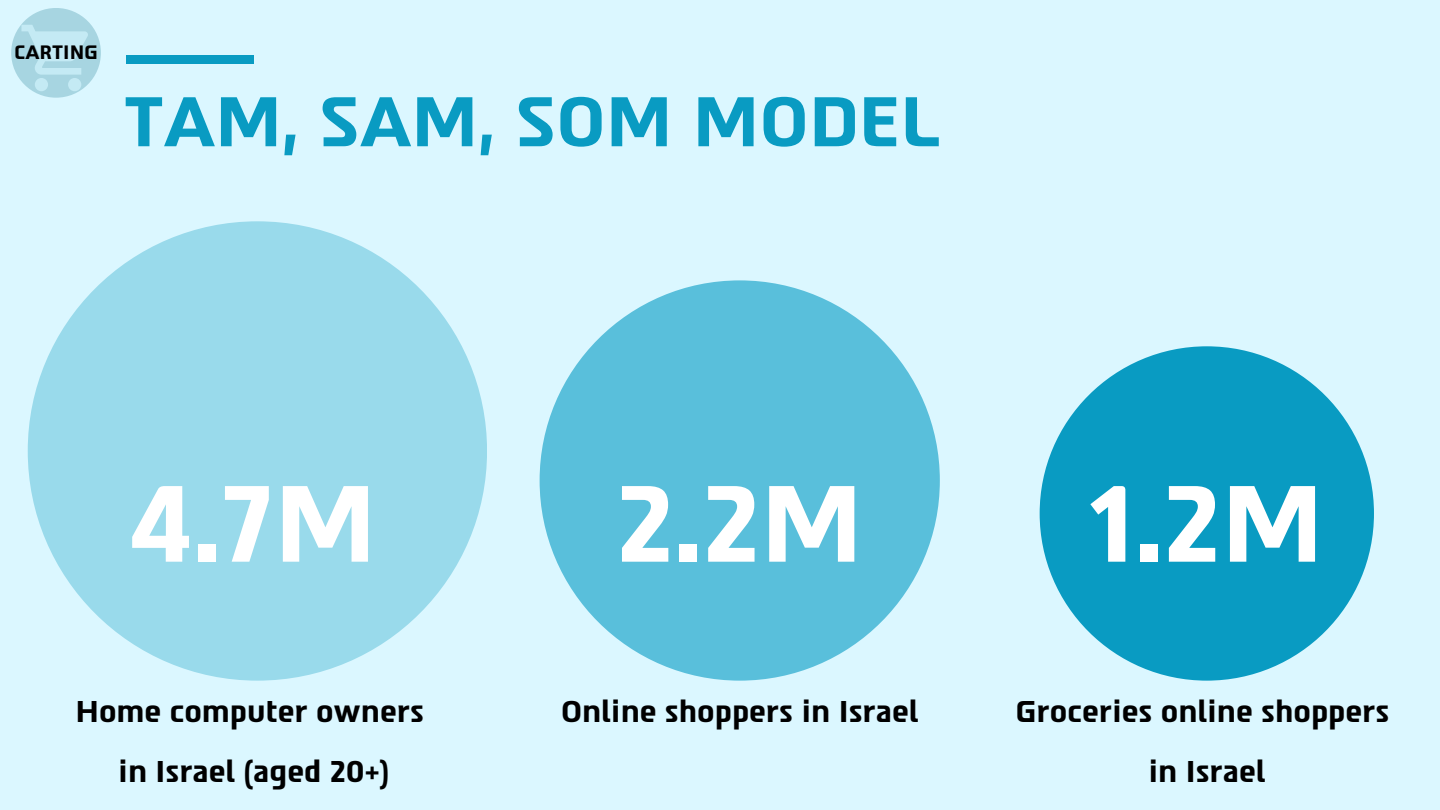
<style>
.page{position:relative;width:1440px;height:810px;background:#dbf7ff}
.page>*{position:absolute;margin:0;border:0;box-sizing:border-box;transform-origin:0 0}
.t1{font:700 108px "Atlas DL3.1 AAA";color:#fff}
.t2{font:700 70px "Atlas DL3.1 AAA";color:#099bc2}
.t3{font:700 30px "Atlas DL3.1 AAA";color:#000}
.t4{font:700 19.4px "Atlas DL3.1 AAA";color:#000}
</style>
<div class="page">
<div style="left:126px;top:56px;width:127px;height:8px;background:#099bc2"></div>
<div style="left:11px;top:8px;width:90px;height:90px;background:#a7d5e1;border-radius:50%"></div>
<svg style="left:21px;top:25px;width:67px;height:66px"></svg>
<div style="left:28px;top:221px;width:459px;height:460px;background:#99daeb;border-radius:50%"></div>
<div style="left:540px;top:280px;width:400px;height:401px;background:#59bfdb;border-radius:50%"></div>
<div style="left:1040px;top:346px;width:334px;height:335px;background:#099bc2;border-radius:50%"></div>
<p class="t4" style="left:14px;top:41px;width:85px">CARTING</p>
<p class="t2" style="left:124px;top:80px;width:818px">TAM, SAM, SOM MODEL</p>
<p class="t1" style="left:130px;top:459px;width:248px">4.7M</p>
<p class="t1" style="left:616px;top:459px;width:249px">2.2M</p>
<p class="t1" style="left:1089px;top:459px;width:237px">1.2M</p>
<p class="t3" style="left:75px;top:693px;width:350px">Home computer owners</p>
<p class="t3" style="left:118px;top:753px;width:273px">in Israel (aged 20+)</p>
<p class="t3" style="left:561px;top:693px;width:359px">Online shoppers in Israel</p>
<p class="t3" style="left:1016px;top:693px;width:375px">Groceries online shoppers</p>
<p class="t3" style="left:1148px;top:753px;width:118px">in Israel</p>
</div>
